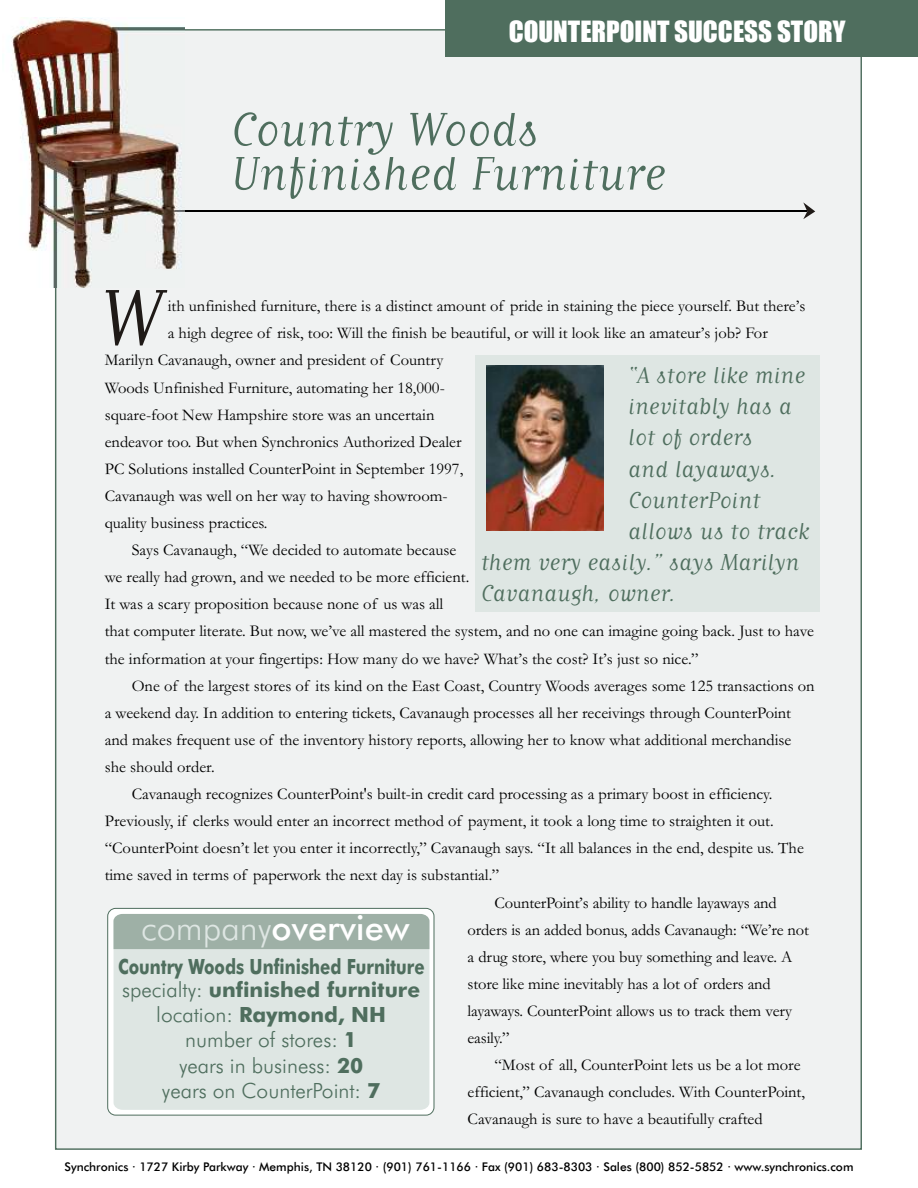
<style>
.page{position:relative;width:918px;height:1188px;background:#fff}
.page>*{position:absolute;margin:0;border:0;box-sizing:border-box;transform-origin:0 0}
.t1{font:93.9px "Matrix Script Book Lining";color:#1f1a17}
.t2{font:55.2px/44.1px "Matrix Script Book Lining";color:#4f6e5e}
.t3{font:34.35px "Futura Md BT";color:#fff}
.t4{font:27px "Matrix Script Book Lining";color:#4f6e5e}
.t5{font:27px "Impact";color:#fff}
.t6{font:21px/25.2px "Futura Lt BT";color:#4f6e5e;text-align:center}
.t7{font:700 21px/25.2px "Futura Md BT";color:#4f6e5e;text-align:center}
.t8{font:700 21px "Futura Md BT";color:#4f6e5e;scale:.8 1}
.t9{font:16.5px "Garamond";color:#000}
.t10{font:12px "Futura Md BT";color:#000}
.s1{font-family:"Futura Lt BT";color:#dee6e3}
.s2{font-family:"Futura Lt BT";font-weight:400}
.s3{font-family:"Futura Md BT";font-weight:700}
</style>
<div class="page">
<div style="left:55px;top:29px;width:807px;height:1121px;background:#f0f2f2;border:1px solid #4f6e5e"></div>
<div style="left:475px;top:355px;width:344px;height:257px;background:#dee6e3"></div>
<div style="left:445px;top:0;width:473px;height:57px;background:#4f6e5e"></div>
<hr style="left:56px;top:211px;width:751px;height:1px;background:#000">
<svg style="left:803px;top:202px;width:12px;height:17px"></svg>
<img style="left:486px;top:366px;width:117px;height:164px">
<img style="left:11px;top:18px;width:173px;height:270px">
<div style="left:108px;top:908px;width:326px;height:207px;background:#fff;border:1px solid #4f6e5e;border-radius:8px"></div>
<div style="left:114px;top:949px;width:315px;height:161px;background:#dee6e3"></div>
<div style="left:114px;top:914px;width:315px;height:35px;background:#9eb0a6"></div>
<h3 class="t5" style="left:509px;top:21px;width:338px">COUNTERPOINT SUCCESS STORY</h3>
<h2 class="t2" style="left:230px;top:105px;width:437px">Country Woods<br>Unfinished Furniture</h2>
<h1 class="t1" style="left:101px;top:268px;width:61px">W</h1>
<p class="t9" style="left:168px;top:300px;width:639px">ith unfinished furniture, there is a distinct amount of pride in staining the piece yourself. But there’s</p>
<p class="t9" style="left:168px;top:328px;width:602px">a high degree of risk, too: Will the finish be beautiful, or will it look like an amateur’s job? For</p>
<p class="t9" style="left:105px;top:355px;width:340px">Marilyn Cavanaugh, owner and president of Country</p>
<p class="t9" style="left:105px;top:382px;width:342px">Woods Unfinished Furniture, automating her 18,000-</p>
<p class="t9" style="left:105px;top:409px;width:331px">square-foot New Hampshire store was an uncertain</p>
<p class="t9" style="left:105px;top:436px;width:358px">endeavor too. But when Synchronics Authorized Dealer</p>
<p class="t9" style="left:105px;top:463px;width:360px">PC Solutions installed CounterPoint in September 1997,</p>
<p class="t9" style="left:105px;top:490px;width:344px">Cavanaugh was well on her way to having showroom-</p>
<p class="t9" style="left:105px;top:517px;width:164px">quality business practices.</p>
<p class="t9" style="left:132px;top:544px;width:326px">Says Cavanaugh, “We decided to automate because</p>
<p class="t9" style="left:105px;top:572px;width:366px">we really had grown, and we needed to be more efficient.</p>
<p class="t9" style="left:105px;top:599px;width:340px">It was a scary proposition because none of us was all</p>
<p class="t9" style="left:105px;top:626px;width:711px">that computer literate. But now, we’ve all mastered the system, and no one can imagine going back. Just to have</p>
<p class="t9" style="left:105px;top:653px;width:595px">the information at your fingertips: How many do we have? What’s the cost? It’s just so nice.”</p>
<p class="t9" style="left:132px;top:680px;width:684px">One of the largest stores of its kind on the East Coast, Country Woods averages some 125 transactions on</p>
<p class="t9" style="left:105px;top:707px;width:688px">a weekend day. In addition to entering tickets, Cavanaugh processes all her receivings through CounterPoint</p>
<p class="t9" style="left:105px;top:734px;width:688px">and makes frequent use of the inventory history reports, allowing her to know what additional merchandise</p>
<p class="t9" style="left:105px;top:761px;width:112px">she should order.</p>
<p class="t9" style="left:132px;top:788px;width:642px">Cavanaugh recognizes CounterPoint's built-in credit card processing as a primary boost in efficiency.</p>
<p class="t9" style="left:105px;top:815px;width:671px">Previously, if clerks would enter an incorrect method of payment, it took a long time to straighten it out.</p>
<p class="t9" style="left:105px;top:843px;width:701px">“CounterPoint doesn’t let you enter it incorrectly,” Cavanaugh says. “It all balances in the end, despite us. The</p>
<p class="t9" style="left:105px;top:870px;width:396px">time saved in terms of paperwork the next day is substantial.”</p>
<p class="t9" style="left:495px;top:897px;width:284px">CounterPoint’s ability to handle layaways and</p>
<p class="t9" style="left:468px;top:924px;width:343px">orders is an added bonus, adds Cavanaugh: “We’re not</p>
<p class="t9" style="left:468px;top:951px;width:326px">a drug store, where you buy something and leave. A</p>
<p class="t9" style="left:468px;top:978px;width:305px">store like mine inevitably has a lot of orders and</p>
<p class="t9" style="left:468px;top:1005px;width:326px">layaways. CounterPoint allows us to track them very</p>
<p class="t9" style="left:468px;top:1032px;width:44px">easily.”</p>
<p class="t9" style="left:495px;top:1059px;width:307px">“Most of all, CounterPoint lets us be a lot more</p>
<p class="t9" style="left:468px;top:1086px;width:339px">efficient,” Cavanaugh concludes. With CounterPoint,</p>
<p class="t9" style="left:468px;top:1114px;width:297px">Cavanaugh is sure to have a beautifully crafted</p>
<h3 class="t4" style="left:628px;top:361px;width:179px">“A store like mine</h3>
<h3 class="t4" style="left:628px;top:392px;width:165px">inevitably has a</h3>
<h3 class="t4" style="left:628px;top:423px;width:126px">lot of orders</h3>
<h3 class="t4" style="left:628px;top:454px;width:150px">and layaways.</h3>
<h3 class="t4" style="left:628px;top:485px;width:134px">CounterPoint</h3>
<h3 class="t4" style="left:628px;top:516px;width:182px">allows us to track</h3>
<h3 class="t4" style="left:481px;top:547px;width:320px">them very easily.” says Marilyn</h3>
<h3 class="t4" style="left:481px;top:578px;width:197px">Cavanaugh, owner.</h3>
<h3 class="t3" style="left:141px;top:914px;width:270px"><span class="s1">company</span>overview</h3>
<p class="t8" style="left:118px;top:958px;width:385px">Country Woods Unfinished Furniture</p>
<p class="t7" style="left:122px;top:979px;width:300px"><span class="s2">specialty:</span> unfinished furniture <span class="s2">location:</span> Raymond, NH</p>
<p class="t6" style="left:162px;top:1029px;width:220px">number of stores: <span class="s3">1 </span>years in business: <span class="s3">20 </span>years on CounterPoint: <span class="s3">7</span></p>
<p class="t10" style="left:64px;top:1162px;width:791px">Synchronics · 1727 Kirby Parkway · Memphis, TN 38120 · (901) 761-1166 · Fax (901) 683-8303 · Sales (800) 852-5852 · www.synchronics.com</p>
</div>
